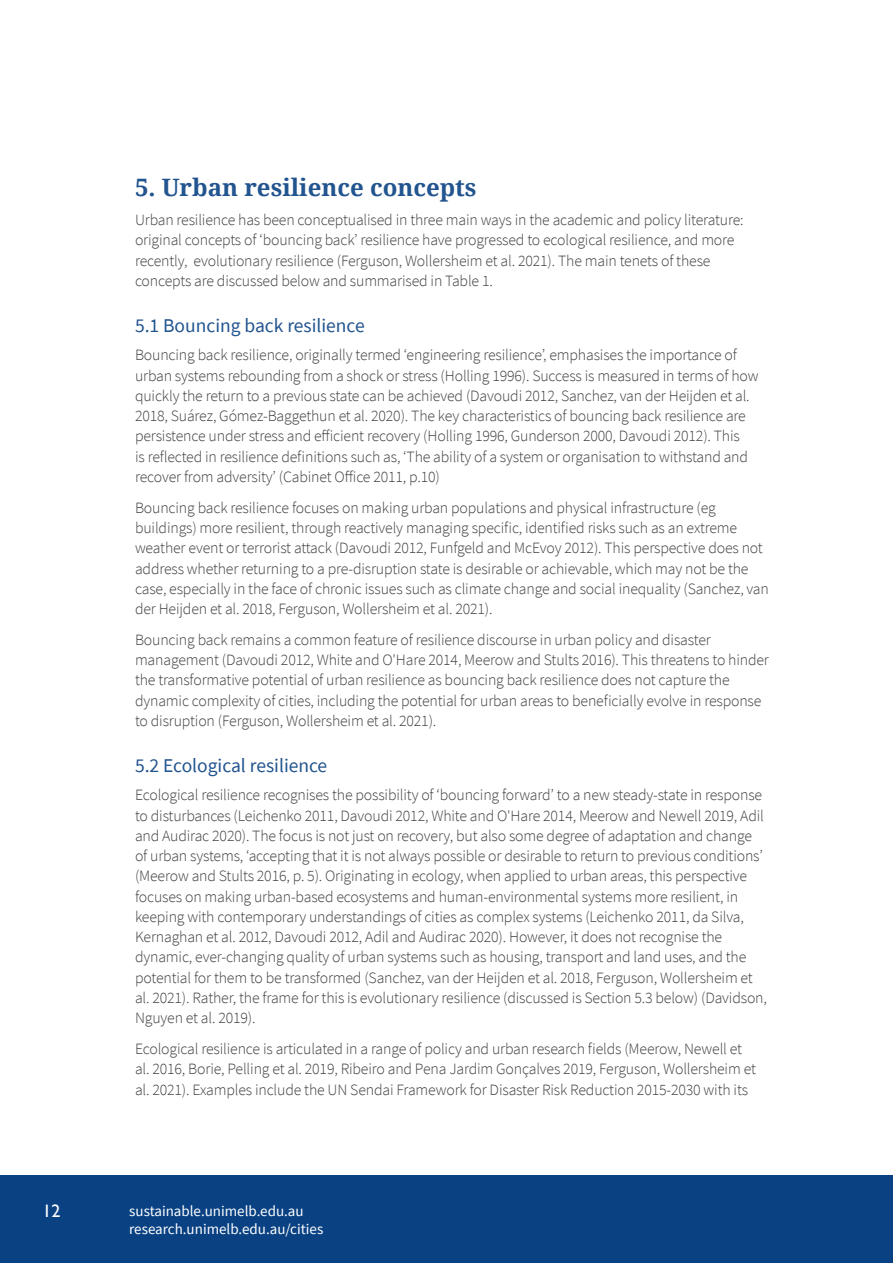
<style>
.page{position:relative;width:893px;height:1263px;background:#fff}
.page>*{position:absolute;margin:0;border:0;box-sizing:border-box;transform-origin:0 0}
.Heading_1{font:700 24px "Noto Serif";color:#22548f}
.sub_heading_uniblue{font:19.5px "Source Sans Pro";color:#22548f}
.t1{font:18px "Gill Sans";color:#fff}
.body_copy{font:300 15.75px/20.2px "Source Sans Pro";letter-spacing:-.01em;color:#3e3e3f}
.t2{font:15px/18px "Source Sans Pro";color:#fff}
</style>
<div class="page">
<div style="left:0;top:1176px;width:893px;height:87px;background:#094183"></div>
<p class="Heading_1" style="left:135px;top:170px;width:343px">5. Urban resilience concepts</p>
<p class="body_copy" style="left:135px;top:210px;width:610px">Urban resilience has been conceptualised in three main ways in the academic and policy literature: original concepts of ‘bouncing back’ resilience have progressed to ecological resilience, and more recently, evolutionary resilience (Ferguson, Wollersheim et al. 2021). The main tenets of these concepts are discussed below and summarised in Table 1.</p>
<p class="sub_heading_uniblue" style="left:135px;top:313px;width:231px">5.1 Bouncing back resilience</p>
<p class="body_copy" style="left:135px;top:345px;width:625px">Bouncing back resilience, originally termed ‘engineering resilience’, emphasises the importance of urban systems rebounding from a shock or stress (Holling 1996). Success is measured in terms of how quickly the return to a previous state can be achieved (Davoudi 2012, Sanchez, van der Heijden et al.<br>2018, Suárez, Gómez-Baggethun et al. 2020). The key characteristics of bouncing back resilience are persistence under stress and efficient recovery (Holling 1996, Gunderson 2000, Davoudi 2012). This<br>is reflected in resilience definitions such as, ‘The ability of a system or organisation to withstand and recover from adversity’ (Cabinet Office 2011, p.10)</p>
<p class="body_copy" style="left:135px;top:497px;width:635px">Bouncing back resilience focuses on making urban populations and physical infrastructure (eg buildings) more resilient, through reactively managing specific, identified risks such as an extreme weather event or terrorist attack (Davoudi 2012, Funfgeld and McEvoy 2012). This perspective does not address whether returning to a pre-disruption state is desirable or achievable, which may not be the case, especially in the face of chronic issues such as climate change and social inequality (Sanchez, van der Heijden et al. 2018, Ferguson, Wollersheim et al. 2021).</p>
<p class="body_copy" style="left:135px;top:629px;width:635px">Bouncing back remains a common feature of resilience discourse in urban policy and disaster management (Davoudi 2012, White and O'Hare 2014, Meerow and Stults 2016). This threatens to hinder the transformative potential of urban resilience as bouncing back resilience does not capture the dynamic complexity of cities, including the potential for urban areas to beneficially evolve in response to disruption (Ferguson, Wollersheim et al. 2021).</p>
<p class="sub_heading_uniblue" style="left:135px;top:753px;width:194px">5.2 Ecological resilience</p>
<p class="body_copy" style="left:135px;top:785px;width:633px">Ecological resilience recognises the possibility of ‘bouncing forward’ to a new steady-state in response to disturbances (Leichenko 2011, Davoudi 2012, White and O'Hare 2014, Meerow and Newell 2019, Adil and Audirac 2020). The focus is not just on recovery, but also some degree of adaptation and change of urban systems, ‘accepting that it is not always possible or desirable to return to previous conditions’ (Meerow and Stults 2016, p. 5). Originating in ecology, when applied to urban areas, this perspective focuses on making urban-based ecosystems and human-environmental systems more resilient, in keeping with contemporary understandings of cities as complex systems (Leichenko 2011, da Silva, Kernaghan et al. 2012, Davoudi 2012, Adil and Audirac 2020). However, it does not recognise the dynamic, ever-changing quality of urban systems such as housing, transport and land uses, and the potential for them to be transformed (Sanchez, van der Heijden et al. 2018, Ferguson, Wollersheim et al. 2021). Rather, the frame for this is evolutionary resilience (discussed is Section 5.3 below) (Davidson, Nguyen et al. 2019).</p>
<p class="body_copy" style="left:135px;top:1039px;width:622px">Ecological resilience is articulated in a range of policy and urban research fields (Meerow, Newell et al. 2016, Borie, Pelling et al. 2019, Ribeiro and Pena Jardim Gonçalves 2019, Ferguson, Wollersheim et al. 2021). Examples include the UN Sendai Framework for Disaster Risk Reduction 2015-2030 with its</p>
<p class="t1" style="left:43px;top:1200px;width:19px">12</p>
<p class="t2" style="left:129px;top:1202px;width:196px">sustainable.unimelb.edu.au research.unimelb.edu.au/cities</p>
</div>
